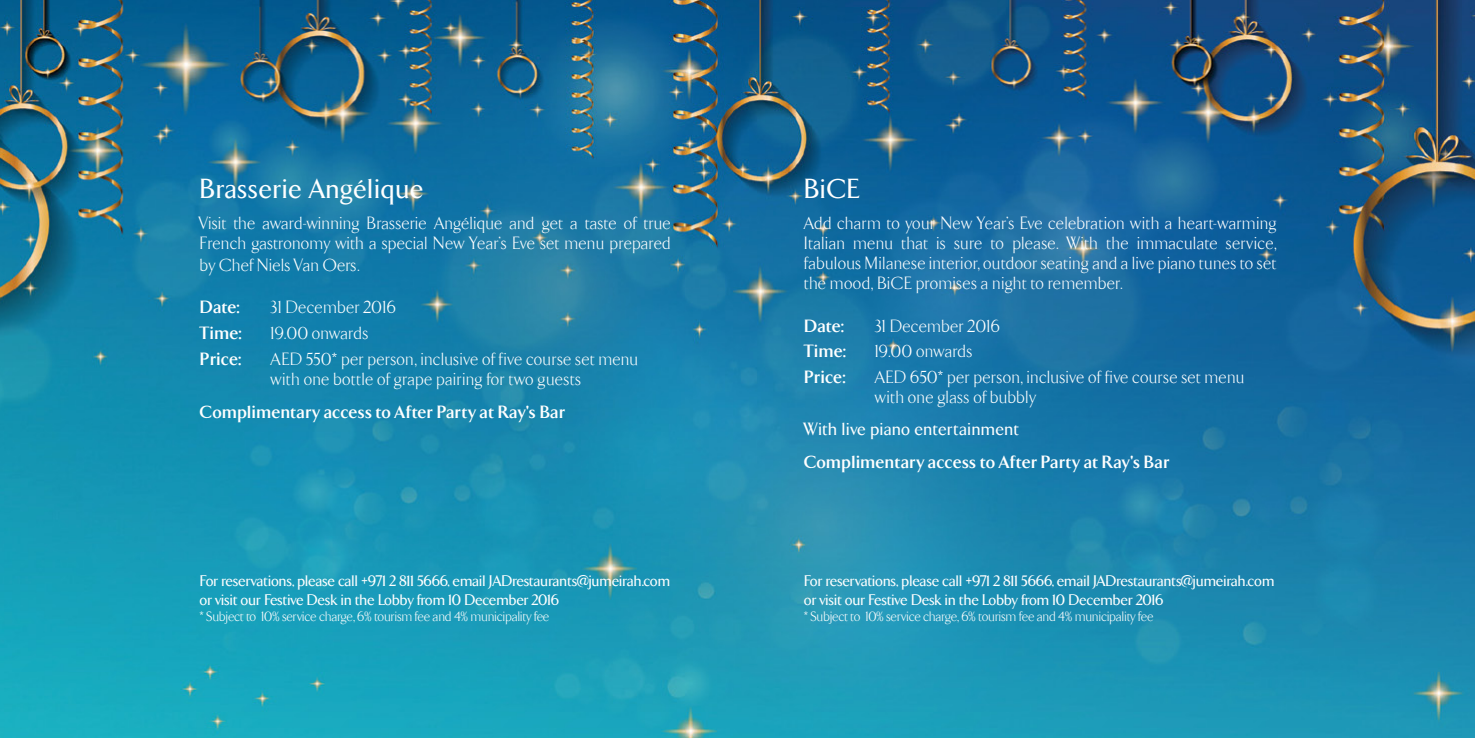
<style>
.page{position:relative;width:1475px;height:738px;background:#fff}
.page>*{position:absolute;margin:0;border:0;box-sizing:border-box;transform-origin:0 0}
.t1{font:500 28px "TF Arrow";letter-spacing:.03em;color:#fff}
.t2{font:300 18px/20px "TF Arrow";letter-spacing:.025em;color:#fff;text-align:justify}
.t3{font:700 18px "TF Arrow";letter-spacing:.025em;color:#fff}
.t4{font:500 18px "TF Arrow";letter-spacing:.025em;color:#fff}
.t5{font:500 15.6px/18.8px "TF Arrow";color:#fff}
.t6{font:300 14px "TF Arrow";color:#fff}
</style>
<div class="page">
<img style="left:0;top:0;width:1474px;height:737px">
<h1 class="t1" style="left:200px;top:176px;width:225px">brasserie angélique</h1>
<p class="t2" style="left:200px;top:213px;width:472px;line-height:20.8px">Visit the award-winning Brasserie Angélique and get a taste of true French gastronomy with a special New Year’s Eve set menu prepared by Chef Niels Van Oers.</p>
<p class="t3" style="left:200px;top:299px;width:41px">Date:</p>
<p class="t2" style="left:271px;top:298px;width:127px">31 December 2016</p>
<p class="t3" style="left:200px;top:325px;width:43px">Time:</p>
<p class="t2" style="left:271px;top:323px;width:99px">19.00 onwards</p>
<p class="t3" style="left:200px;top:351px;width:43px">Price:</p>
<p class="t2" style="left:271px;top:349px;width:369px">AED 550* per person, inclusive of five course set menu with one bottle of grape pairing for two guests</p>
<p class="t3" style="left:200px;top:404px;width:366px">Complimentary access to After Party at Ray's Bar</p>
<p class="t5" style="left:200px;top:571px;width:471px">for reservations, please call +971 2 811 5666, email jadrestaurants@jumeirah.com or visit our festive desk in the lobby from 10 december 2016</p>
<p class="t6" style="left:200px;top:610px;width:351px">* Subject to 10% service charge, 6% tourism fee and 4% municipality fee</p>
<h1 class="t1" style="left:804px;top:176px;width:57px">bice</h1>
<p class="t2" style="left:804px;top:213px;width:474px">Add charm to your New Year’s Eve celebration with a heart-warming Italian menu that is sure to please. With the immaculate service, fabulous Milanese interior, outdoor seating and a live piano tunes to set the mood, BiCE promises a night to remember.</p>
<p class="t3" style="left:804px;top:318px;width:41px">Date:</p>
<p class="t2" style="left:874px;top:316px;width:127px">31 December 2016</p>
<p class="t3" style="left:804px;top:343px;width:43px">Time:</p>
<p class="t2" style="left:874px;top:342px;width:99px">19.00 onwards</p>
<p class="t3" style="left:804px;top:369px;width:43px">Price:</p>
<p class="t2" style="left:874px;top:367px;width:371px">AED 650* per person, inclusive of five course set menu with one glass of bubbly</p>
<p class="t4" style="left:804px;top:420px;width:216px">with live piano entertainment</p>
<p class="t3" style="left:804px;top:453px;width:366px">Complimentary access to After Party at Ray's Bar</p>
<p class="t5" style="left:804px;top:571px;width:471px">for reservations, please call +971 2 811 5666, email jadrestaurants@jumeirah.com or visit our festive desk in the lobby from 10 december 2016</p>
<p class="t6" style="left:804px;top:610px;width:351px">* Subject to 10% service charge, 6% tourism fee and 4% municipality fee</p>
</div>
